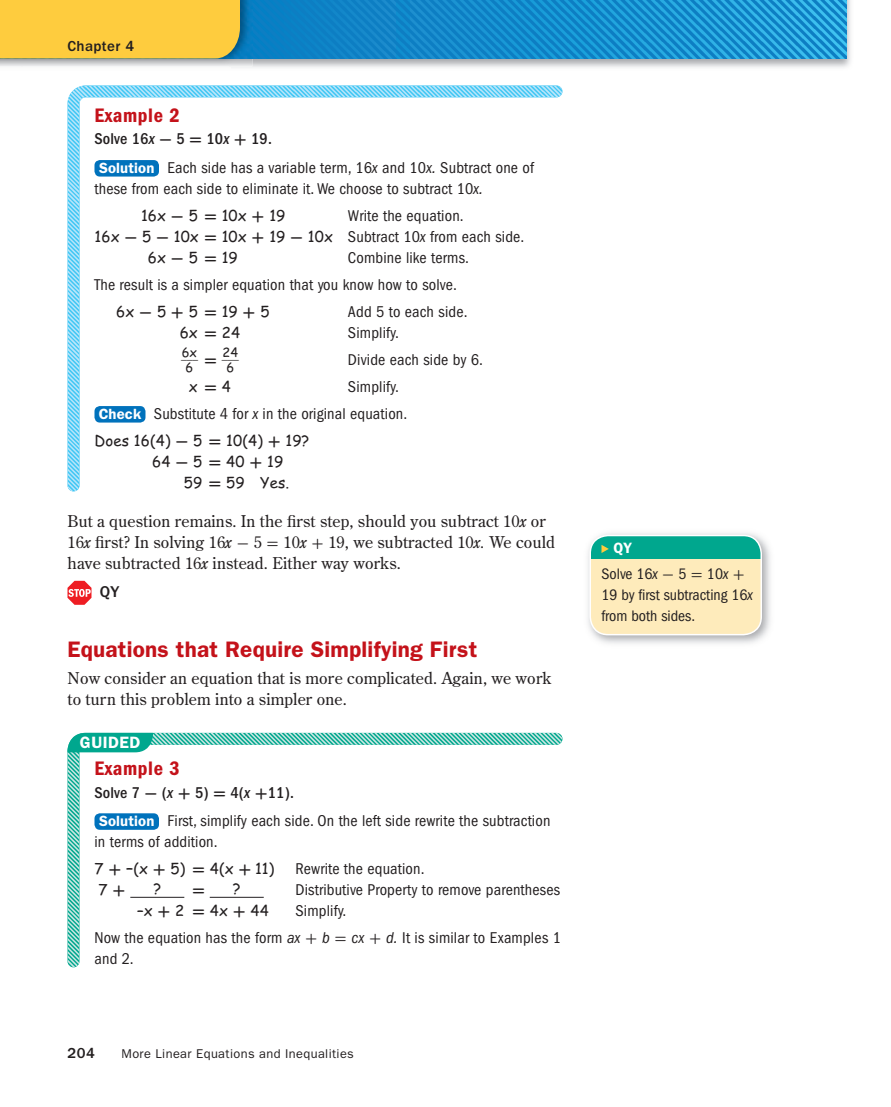
<style>
.page{position:relative;width:891px;height:1107px;background:#fff}
.page>*{position:absolute;margin:0;border:0;box-sizing:border-box;transform-origin:0 0}
.t1{font:600 22.5px "ITC Franklin Gothic Std";letter-spacing:.01em;color:#c4121a}
.t2{font:20.25px "ITC Franklin Gothic Std Dm Cd";letter-spacing:.03em;color:#c4121a}
.t3{font:600 16.5px "ITC Franklin Gothic Std";letter-spacing:.03em;color:#fff}
.t4{font:condensed 16.2px/27px "ITC Franklin Gothic Std";letter-spacing:.01em;color:#231f20}
.t5{font:16.2px/21px "Century Old Style Std";letter-spacing:.01em;color:#231f20}
.t6{font:500 16.2px "ITC Franklin Gothic Std";color:#231f20}
.t7{font:700 16.2px "Uni Math";color:#231f20}
.t8{font:condensed 15.75px/21px "ITC Franklin Gothic Std";color:#231f20}
.t9{font:15px "Comic Sans MS";letter-spacing:.01em;color:#231f20}
.t10{font:500 15px "ITC Franklin Gothic Std";letter-spacing:.025em;color:#231f20}
.t11{font:600 15px "ITC Franklin Gothic Std";color:#fff}
.t12{font:12.75px "ITC Franklin Gothic Std";letter-spacing:.03em;color:#231f20}
.t13{font:12.75px/14.7px "Comic Sans MS";color:#231f20;text-align:center}
.t14{font:12.75px "Uni Math";color:#231f20;scale:.9 1}
.t15{font:12.75px "Uni Math";color:#231f20;scale:.88 1}
.s1{font-weight:500}
.s2{font-weight:500;font-style:italic}
.s3{font-family:"Uni Math";font-weight:700;font-stretch:normal}
.s4{font-weight:600;font-stretch:normal;font-size:14.85px;color:#fff}
.s5{font-style:italic}
.s6{font-family:"Uni Math";font-weight:700;font-size:16.2px}
.s7{font-family:"Comic Sans MS";font-stretch:normal;font-size:15px}
.s8{font-family:"Comic Sans MS"}
.s9{font-weight:700;font-size:16.2px}
.s10{font-family:"Uni Math"}
.s11{font-size:16.2px}
.s12{font-family:"Uni Math";font-stretch:normal}
</style>
<div class="page">
<img style="left:230px;top:0;width:621px;height:68px">
<img style="left:252px;top:0;width:594px;height:58px">
<img style="left:0;top:0;width:252px;height:66px">
<svg style="left:68px;top:581px;width:24px;height:24px"></svg>
<img style="left:68px;top:85px;width:495px;height:406px">
<img style="left:588px;top:533px;width:183px;height:111px">
<div style="left:590px;top:536px;width:171px;height:99px;background:#feebbb;border-radius:18px"></div>
<div style="left:590px;top:536px;width:171px;height:23px;background:#00a78e"></div>
<div style="left:590px;top:535px;width:172px;height:100px;border:2px solid #fff;border-radius:18px"></div>
<svg style="left:602px;top:545px;width:7px;height:8px"></svg>
<img style="left:68px;top:733px;width:495px;height:234px">
<svg style="left:68px;top:733px;width:85px;height:19px;background:#10ac95"></svg>
<div style="left:0;top:0;width:240px;height:58px;background:#fecc3e"></div>
<p class="t10" style="left:68px;top:41px;width:68px">Chapter 4</p>
<p class="t2" style="left:94px;top:108px;width:87px">Example 2</p>
<p class="t4" style="left:94px;top:126px;width:441px;line-height:28.5px"><span class="s1">Solve 16</span><span class="s2">x</span> <span class="s3">-</span> <span class="s1">5</span> <span class="s3">=</span> <span class="s1">10</span><span class="s2">x</span> <span class="s3">+</span> <span class="s1">19.<br></span><span class="s4">Solution</span> Each side has a variable term, 16<span class="s5">x</span> and 10<span class="s5">x.</span> Subtract one of</p>
<p class="t4" style="left:95px;top:176px;width:390px">these from each side to eliminate it. We choose to subtract 10<span class="s5">x.</span></p>
<p class="t9" style="left:141px;top:209px;width:146px">16x <span class="s6">-</span> 5 <span class="s6">=</span> 10x <span class="s6">+</span> 19</p>
<p class="t4" style="left:94px;top:206px;width:431px;line-height:21px;text-indent:253px">Write the equation.<br><span class="s7">16x</span> <span class="s3">-</span> <span class="s7">5</span> <span class="s3">-</span> <span class="s7">10x</span> <span class="s3">=</span> <span class="s7">10x</span> <span class="s3">+</span> <span class="s7">19</span> <span class="s3">-</span> <span class="s7">10x</span> Subtract 10<span class="s5">x</span> from each side.</p>
<p class="t9" style="left:148px;top:251px;width:91px">6x <span class="s6">-</span> 5 <span class="s6">=</span> 19</p>
<p class="t4" style="left:94px;top:245px;width:376px;text-indent:253px">Combine like terms.<br>The result is a simpler equation that you know how to solve.</p>
<p class="t9" style="left:116px;top:305px;width:155px">6x <span class="s6">-</span> 5 <span class="s6">+</span> 5 <span class="s6">=</span> 19 <span class="s6">+</span> 5</p>
<p class="t4" style="left:348px;top:299px;width:121px">Add 5 to each side.</p>
<p class="t9" style="left:180px;top:326px;width:62px">6x <span class="s6">=</span> 24</p>
<p class="t4" style="left:348px;top:320px;width:52px">Simplify.</p>
<p class="t15" style="left:181px;top:349px;width:21px">___</p>
<p class="t13" style="left:182px;top:347px;width:17px">6x</p>
<p class="t14" style="left:186px;top:349px;width:61px"><span class="s8">6</span> <span class="s9">=</span> ___</p>
<p class="t13" style="left:222px;top:347px;width:17px">24<br>6</p>
<p class="t4" style="left:348px;top:347px;width:137px">Divide each side by 6.</p>
<p class="t9" style="left:189px;top:380px;width:43px">x <span class="s6">=</span> 4</p>
<p class="t4" style="left:99px;top:374px;width:310px;text-indent:249px">Simplify.<br><span class="s4">Check</span> Substitute 4 for <span class="s5">x</span> in the original equation.</p>
<p class="t9" style="left:94px;top:434px;width:217px">Does 16(4) <span class="s6">-</span> 5 <span class="s6">=</span> 10(4) <span class="s6">+</span> 19?</p>
<p class="t9" style="left:152px;top:455px;width:133px">64 <span class="s6">-</span> 5 <span class="s6">=</span> 40 <span class="s6">+</span> 19</p>
<p class="t9" style="left:184px;top:476px;width:107px">59 <span class="s6">=</span> 59 Yes.</p>
<p class="t5" style="left:68px;top:511px;width:489px">But a question remains. In the first step, should you subtract 10<span class="s5">x</span> or<br>16<span class="s5">x</span> first? In solving 16<span class="s5">x</span> <span class="s10">-</span> 5 <span class="s10">=</span> 10<span class="s5">x</span> <span class="s10">+</span> 19, we subtracted 10<span class="s5">x.</span> We could have subtracted 16<span class="s5">x</span> instead. Either way works.</p>
<p class="t6" style="left:100px;top:586px;width:21px">QY</p>
<p class="t1" style="left:68px;top:641px;width:411px">Equations that Require Simplifying First</p>
<p class="t5" style="left:68px;top:668px;width:486px">Now consider an equation that is more complicated. Again, we work to turn this problem into a simpler one.</p>
<p class="t3" style="left:80px;top:737px;width:62px">GUIDED</p>
<p class="t2" style="left:94px;top:761px;width:87px">Example 3</p>
<p class="t4" style="left:94px;top:779px;width:458px;line-height:28.5px"><span class="s1">Solve 7</span> <span class="s3">-</span> <span class="s1">(</span><span class="s2">x</span> <span class="s3">+</span> <span class="s1">5)</span> <span class="s3">=</span> <span class="s1">4(</span><span class="s2">x</span> <span class="s3">+</span><span class="s1">11).<br></span><span class="s4">Solution</span> First, simplify each side. On the left side rewrite the subtraction</p>
<p class="t4" style="left:94px;top:829px;width:125px">in terms of addition.</p>
<p class="t9" style="left:94px;top:862px;width:181px">7 <span class="s6">+</span> <span class="s11">–</span>(x <span class="s6">+</span> 5) <span class="s6">=</span> 4(x <span class="s6">+</span> 11)</p>
<p class="t4" style="left:296px;top:856px;width:131px">Rewrite the equation.</p>
<p class="t9" style="left:99px;top:883px;width:28px">7 <span class="s6">+</span></p>
<p class="t9" style="left:153px;top:882px;width:9px">?</p>
<p class="t7" style="left:192px;top:883px;width:14px">=</p>
<p class="t9" style="left:233px;top:882px;width:9px">?</p>
<p class="t4" style="left:296px;top:877px;width:266px">Distributive Property to remove parentheses</p>
<p class="t9" style="left:137px;top:904px;width:133px">–x <span class="s6">+</span> 2 <span class="s6">=</span> 4x <span class="s6">+</span> 44</p>
<p class="t4" style="left:95px;top:898px;width:468px;text-indent:201px">Simplify.<br>Now the equation has the form <span class="s5">ax</span> <span class="s12">+</span> <span class="s5">b</span> <span class="s12">=</span> <span class="s5">cx</span> <span class="s12">+</span> <span class="s5">d.</span> It is similar to Examples 1</p>
<p class="t4" style="left:95px;top:946px;width:41px">and 2.</p>
<p class="t10" style="left:68px;top:1047px;width:29px">204</p>
<p class="t12" style="left:122px;top:1049px;width:234px">More Linear Equations and Inequalities</p>
<p class="t11" style="left:614px;top:543px;width:20px">QY</p>
<p class="t8" style="left:602px;top:564px;width:153px">Solve 16<span class="s5">x</span> <span class="s12">-</span> 5 <span class="s12">=</span> 10<span class="s5">x</span> <span class="s12">+<br></span>19 by first subtracting 16<span class="s5">x </span>from both sides.</p>
</div>
